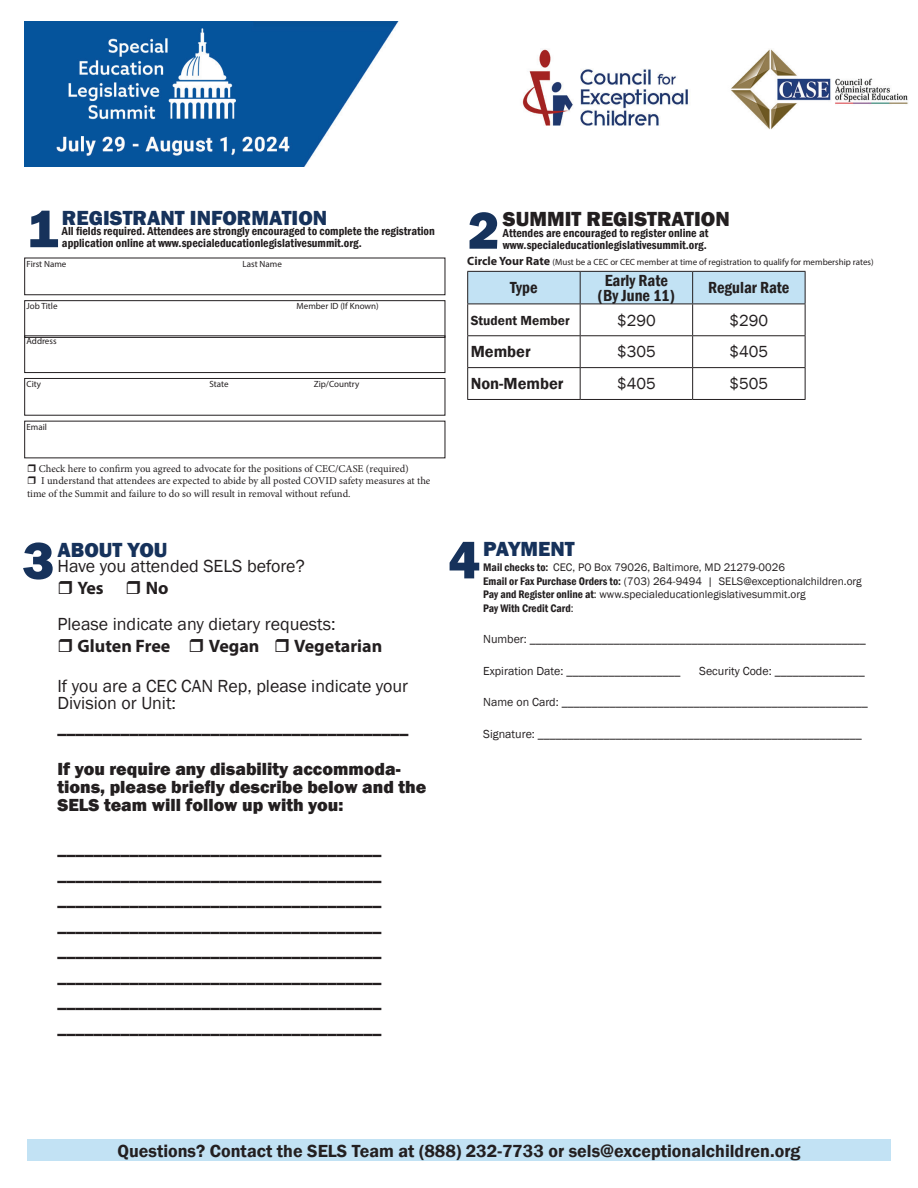
<style>
.page{position:relative;width:918px;height:1188px;background:#fff}
.page>*{position:absolute;margin:0;border:0;box-sizing:border-box;transform-origin:0 0}
.t1{font:800 54px "Franklin Gothic";color:#16325b}
.t2{font:800 21px "Franklin Gothic";color:#16325b}
.t3{font:800 21px "Franklin Gothic";color:#231f20}
.t4{font:800 18px/25.5px "Franklin Gothic";color:#231f20}
.t5{font:18px/16.5px "Franklin Gothic";color:#231f20}
.t6{font:600 18px "Franklin Gothic";color:#231f20}
.t7{font:700 18px "Myriad Pro";color:#231f20}
.t8{font:600 condensed 16.5px/15px "Franklin Gothic";color:#231f20;text-align:center}
.t9{font:16.5px "Franklin Gothic";color:#231f20}
.t10{font:600 16.5px "Franklin Gothic";color:#231f20}
.t11{font:600 13.5px "Franklin Gothic";color:#231f20}
.t12{font:12px "Franklin Gothic";color:#231f20}
.t13{font:600 condensed 12px/12px "Franklin Gothic";color:#231f20}
.t14{font:11.25px/13.5px "Franklin Gothic";color:#231f20}
.t15{font:10.5px "Minion Pro";color:#231f20}
.t16{font:9px "Myriad Pro";color:#231f20}
.s1{font-weight:700;font-size:12px}
.s2{font-weight:600;font-stretch:condensed}
</style>
<div class="page">
<div style="left:24px;top:258px;width:421px;height:37px;border:1px solid #231f20"></div>
<div style="left:24px;top:300px;width:421px;height:38px;border:1px solid #231f20"></div>
<div style="left:24px;top:335px;width:421px;height:38px;border:1px solid #231f20"></div>
<div style="left:24px;top:378px;width:421px;height:38px;border:1px solid #231f20"></div>
<div style="left:468px;top:272px;width:337px;height:32px;background:#c2e2f4"></div>
<hr style="left:467px;top:271px;width:113px;height:1px;background:#231f20">
<hr style="left:467px;top:272px;width:1px;height:32px;background:#231f20">
<hr style="left:580px;top:271px;width:113px;height:1px;background:#231f20">
<hr style="left:580px;top:272px;width:1px;height:32px;background:#231f20">
<hr style="left:693px;top:271px;width:112px;height:1px;background:#231f20">
<hr style="left:692px;top:272px;width:1px;height:32px;background:#231f20">
<hr style="left:805px;top:272px;width:1px;height:32px;background:#231f20">
<hr style="left:467px;top:304px;width:113px;height:1px;background:#231f20">
<hr style="left:467px;top:304px;width:1px;height:31px;background:#231f20">
<hr style="left:580px;top:304px;width:113px;height:1px;background:#231f20">
<hr style="left:580px;top:304px;width:1px;height:31px;background:#231f20">
<hr style="left:693px;top:304px;width:112px;height:1px;background:#231f20">
<hr style="left:692px;top:304px;width:1px;height:31px;background:#231f20">
<hr style="left:805px;top:304px;width:1px;height:31px;background:#231f20">
<hr style="left:467px;top:335px;width:113px;height:1px;background:#231f20">
<hr style="left:467px;top:336px;width:1px;height:31px;background:#231f20">
<hr style="left:580px;top:335px;width:113px;height:1px;background:#231f20">
<hr style="left:580px;top:336px;width:1px;height:31px;background:#231f20">
<hr style="left:693px;top:335px;width:112px;height:1px;background:#231f20">
<hr style="left:692px;top:336px;width:1px;height:31px;background:#231f20">
<hr style="left:805px;top:336px;width:1px;height:31px;background:#231f20">
<hr style="left:467px;top:367px;width:113px;height:1px;background:#231f20">
<hr style="left:467px;top:368px;width:1px;height:31px;background:#231f20">
<hr style="left:580px;top:367px;width:113px;height:1px;background:#231f20">
<hr style="left:580px;top:368px;width:1px;height:31px;background:#231f20">
<hr style="left:693px;top:367px;width:112px;height:1px;background:#231f20">
<hr style="left:692px;top:368px;width:1px;height:31px;background:#231f20">
<hr style="left:805px;top:368px;width:1px;height:31px;background:#231f20">
<hr style="left:467px;top:399px;width:113px;height:1px;background:#231f20">
<hr style="left:580px;top:399px;width:113px;height:1px;background:#231f20">
<hr style="left:693px;top:399px;width:112px;height:1px;background:#231f20">
<div style="left:27px;top:1139px;width:864px;height:22px;background:#c2e2f4"></div>
<img style="left:24px;top:22px;width:884px;height:144px">
<h1 class="t1" style="left:27px;top:194px;width:33px">1</h1>
<p class="t2" style="left:62px;top:204px;width:267px">REGISTRANT INFORMATION</p>
<p class="t13" style="left:62px;top:225px;width:374px">All fields required. Attendees are strongly encouraged to complete the registration application online at www.specialeducationlegislativesummit.org.</p>
<p class="t16" style="left:27px;top:258px;width:41px">First Name</p>
<p class="t16" style="left:243px;top:258px;width:41px">Last Name</p>
<p class="t16" style="left:27px;top:301px;width:33px">Job Title</p>
<p class="t16" style="left:297px;top:301px;width:84px">Member ID (If Known)</p>
<p class="t16" style="left:27px;top:336px;width:32px">Address</p>
<p class="t16" style="left:27px;top:379px;width:16px">City</p>
<p class="t16" style="left:210px;top:379px;width:21px">State</p>
<p class="t16" style="left:314px;top:379px;width:47px">Zip/Country</p>
<p class="t16" style="left:27px;top:421px;width:22px">Email</p>
<p class="t15" style="left:39px;top:462px;width:372px">Check here to confirm you agreed to advocate for the positions of CEC/CASE (required)</p>
<p class="t15" style="left:41px;top:474px;width:391px">I understand that attendees are expected to abide by all posted COVID safety measures at the</p>
<p class="t15" style="left:27px;top:487px;width:325px">time of the Summit and failure to do so will result in removal without refund.</p>
<h1 class="t1" style="left:468px;top:196px;width:33px">2</h1>
<p class="t3" style="left:503px;top:206px;width:228px">SUMMIT REGISTRATION</p>
<p class="t13" style="left:503px;top:227px;width:207px">Attendes are encouraged to register online at www.specialeducationlegislativesummit.org.</p>
<p class="t16" style="left:467px;top:256px;width:408px"><span class="s1">Circle Your Rate</span> (Must be a CEC or CEC member at time of registration to qualify for membership rates)</p>
<p class="t8" style="left:510px;top:280px;width:29px">Type</p>
<p class="t8" style="left:598px;top:273px;width:79px">Early Rate (By June 11)</p>
<p class="t8" style="left:708px;top:280px;width:83px">Regular Rate</p>
<p class="t11" style="left:471px;top:312px;width:101px">Student Member</p>
<p class="t9" style="left:617px;top:310px;width:40px">$290</p>
<p class="t9" style="left:730px;top:310px;width:40px">$290</p>
<p class="t10" style="left:471px;top:342px;width:62px">Member</p>
<p class="t9" style="left:617px;top:342px;width:40px">$305</p>
<p class="t9" style="left:730px;top:342px;width:40px">$405</p>
<p class="t10" style="left:471px;top:374px;width:94px">Non-Member</p>
<p class="t9" style="left:617px;top:374px;width:40px">$405</p>
<p class="t9" style="left:730px;top:374px;width:40px">$505</p>
<h1 class="t1" style="left:22px;top:526px;width:33px">3</h1>
<p class="t2" style="left:57px;top:536px;width:112px">ABOUT YOU</p>
<p class="t5" style="left:57px;top:559px;width:249px">Have you attended SELS before?</p>
<p class="t7" style="left:78px;top:576px;width:28px">Yes</p>
<p class="t7" style="left:146px;top:576px;width:24px">No</p>
<p class="t5" style="left:57px;top:616px;width:280px">Please indicate any dietary requests:</p>
<p class="t7" style="left:78px;top:634px;width:94px">Gluten Free</p>
<p class="t7" style="left:209px;top:634px;width:52px">Vegan</p>
<p class="t7" style="left:294px;top:634px;width:90px">Vegetarian</p>
<p class="t5" style="left:57px;top:678px;width:352px">If you are a CEC CAN Rep, please indicate your<br>Division or Unit:</p>
<p class="t4" style="left:57px;top:714px;width:353px">_______________________________________</p>
<p class="t4" style="left:57px;top:760px;width:370px;line-height:18px">If you require any disability accommoda&shy;tions, please briefly describe below and the<br>SELS team will follow up with you:</p>
<p class="t4" style="left:57px;top:835px;width:326px;text-align:justify">____________________________________ ____________________________________ ____________________________________ ____________________________________ ____________________________________ ____________________________________ ____________________________________ ____________________________________</p>
<h1 class="t1" style="left:448px;top:525px;width:33px">4</h1>
<p class="t2" style="left:483px;top:535px;width:93px">PAYMENT</p>
<p class="t14" style="left:483px;top:561px;width:380px"><span class="s2">Mail checks to:</span> CEC, PO Box 79026, Baltimore, MD 21279-0026<br><span class="s2">Email or Fax Purchase Orders to:</span> (703) 264-9494 | SELS@exceptionalchildren.org <span class="s2">Pay and Register online at</span>: www.specialeducationlegislativesummit.org<br><span class="s2">Pay With Credit Card</span>:</p>
<p class="t12" style="left:483px;top:632px;width:384px">Number: ________________________________________________________</p>
<p class="t12" style="left:483px;top:663px;width:199px">Expiration Date: ___________________</p>
<p class="t12" style="left:699px;top:663px;width:167px">Security Code: _______________</p>
<p class="t12" style="left:483px;top:695px;width:386px">Name on Card: ___________________________________________________</p>
<p class="t12" style="left:483px;top:726px;width:380px">Signature: ______________________________________________________</p>
<p class="t6" style="left:117px;top:1139px;width:685px">Questions? Contact the SELS Team at (888) 232-7733 or sels@exceptionalchildren.org</p>
</div>
